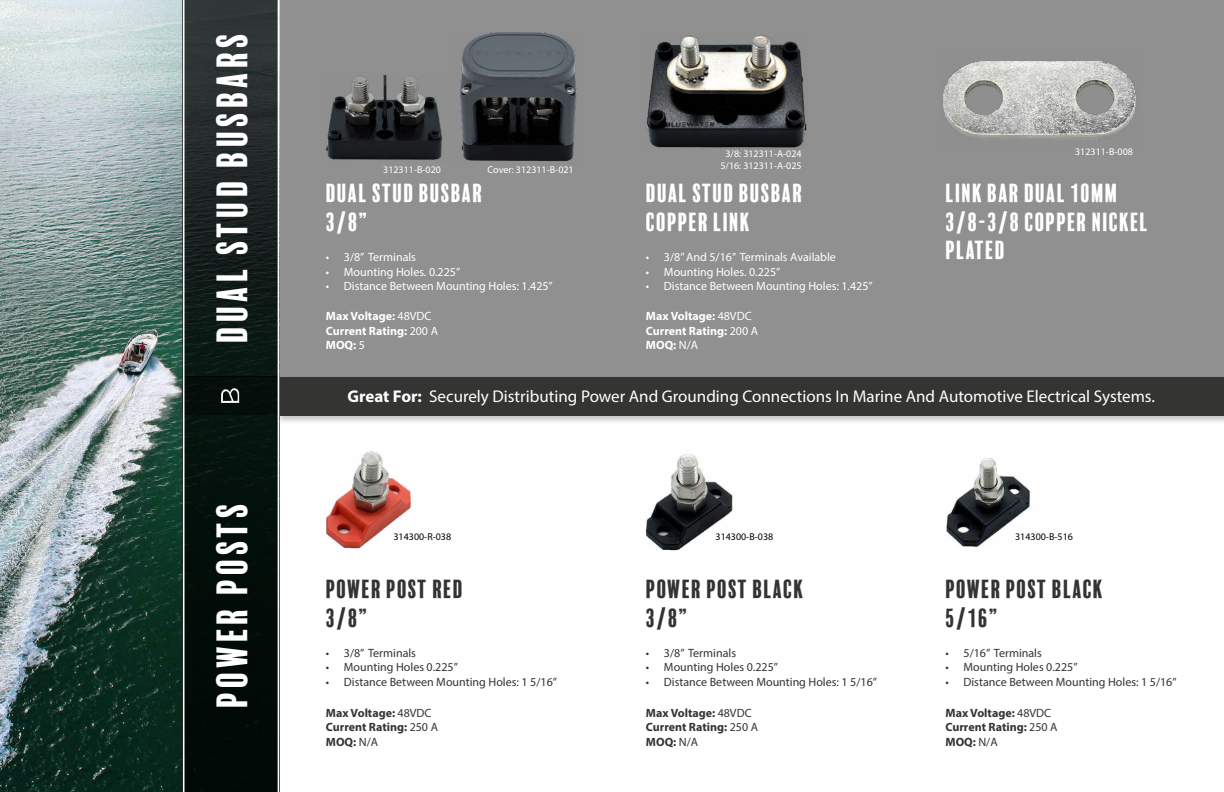
<style>
.page{position:relative;width:1224px;height:792px;background:#fff}
.page>*{position:absolute;margin:0;border:0;box-sizing:border-box;transform-origin:0 0}
.t1{font:40px "Balboa Plus Fill";letter-spacing:.05em;color:#fff}
.t2{font:24px/28.8px "Balboa Plus Fill";color:#fff}
.t3{font:24px/28.8px "Balboa Plus Fill";color:#343333}
.t4{font:17px "Myriad Pro";color:#fff}
.t5{font:12px "Myriad Pro";color:#343333}
.t6{font:12px "Myriad Pro";color:#fff}
.t7{font:700 12px/14.4px "Myriad Pro";color:#343333}
.t8{font:700 12px/14.4px "Myriad Pro";color:#fff}
.t9{font:10px/11.8px "Myriad Pro";color:#fff;text-align:center}
.t10{font:10px "Myriad Pro";color:#000}
.s1{font-weight:400}
.s2{font-weight:700}
</style>
<div class="page">
<div style="left:279px;top:0;width:945px;height:396px;background:#919091"></div>
<img style="left:0;top:0;width:183px;height:792px">
<svg style="left:185px;top:0;width:93px;height:377px;background:#1e2625"></svg>
<div style="left:183px;top:415px;width:96px;height:377px;background:#020d08"></div>
<div style="left:183px;top:377px;width:96px;height:38px;background:#040e0a"></div>
<div style="left:275px;top:375px;width:949px;height:50px;background:#000;opacity:.25"></div>
<div style="left:279px;top:377px;width:945px;height:38px;background:#343433"></div>
<img style="left:646px;top:35px;width:161px;height:113px">
<img style="left:326px;top:75px;width:116px;height:85px">
<img style="left:460px;top:32px;width:117px;height:129px">
<img style="left:946px;top:458px;width:85px;height:89px">
<img style="left:646px;top:454px;width:87px;height:96px">
<img style="left:326px;top:451px;width:85px;height:98px">
<svg style="left:183px;top:0;width:2px;height:792px"></svg>
<svg style="left:278px;top:375px;width:1px;height:417px"></svg>
<img style="left:222px;top:388px;width:18px;height:15px">
<img style="left:943px;top:61px;width:193px;height:79px">
<h1 class="t1" style="left:210px;top:343px;width:313px;rotate:-90deg">DUAL STUD BUSBARS</h1>
<h1 class="t1" style="left:210px;top:708px;width:208px;rotate:-90deg">POWER POSTS</h1>
<p class="t9" style="left:383px;top:164px;width:59px">312311-B-020</p>
<p class="t9" style="left:488px;top:163px;width:88px">Cover: 312311-B-021</p>
<h2 class="t2" style="left:326px;top:179px;width:159px">DUAL STUD BUSBAR<br>3/8”</h2>
<p class="t6" style="left:326px;top:250px;width:92px">• 3/8” Terminals</p>
<p class="t6" style="left:326px;top:264px;width:136px">• Mounting Holes. 0.225”</p>
<p class="t6" style="left:326px;top:279px;width:229px">• Distance Between Mounting Holes: 1.425”</p>
<p class="t8" style="left:326px;top:309px;width:114px">Max Voltage: <span class="s1">48VDC<br></span>Current Rating: <span class="s1">200 A<br></span>MOQ: <span class="s1">5</span></p>
<p class="t9" style="left:720px;top:148px;width:83px">3/8: 312311-A-024<br>5/16: 312311-A-025</p>
<h2 class="t2" style="left:646px;top:179px;width:159px">DUAL STUD BUSBAR<br>COPPER LINK</h2>
<p class="t6" style="left:646px;top:250px;width:192px">• 3/8” And 5/16” Terminals Available</p>
<p class="t6" style="left:646px;top:264px;width:136px">• Mounting Holes. 0.225”</p>
<p class="t6" style="left:646px;top:279px;width:228px">• Distance Between Mounting Holes: 1.425”</p>
<p class="t8" style="left:646px;top:309px;width:114px">Max Voltage: <span class="s1">48VDC<br></span>Current Rating: <span class="s1">200 A<br></span>MOQ: <span class="s1">N/A</span></p>
<p class="t9" style="left:1075px;top:145px;width:59px">312311-B-008</p>
<h2 class="t2" style="left:946px;top:179px;width:205px">LINK BAR DUAL 10MM<br>3/8-3/8 COPPER NICKEL<br>PLATED</h2>
<h3 class="t4" style="left:347px;top:386px;width:809px"><span class="s2">Great For:</span> Securely Distributing Power And Grounding Connections In Marine And Automotive Electrical Systems.</h3>
<p class="t10" style="left:393px;top:530px;width:59px">314300-R-038</p>
<p class="t10" style="left:716px;top:530px;width:59px">314300-B-038</p>
<p class="t10" style="left:1015px;top:530px;width:59px">314300-B-516</p>
<h2 class="t3" style="left:326px;top:575px;width:139px">POWER POST RED<br>3/8”</h2>
<p class="t5" style="left:326px;top:646px;width:92px">• 3/8” Terminals</p>
<p class="t5" style="left:326px;top:660px;width:134px">• Mounting Holes 0.225”</p>
<p class="t5" style="left:326px;top:674px;width:233px">• Distance Between Mounting Holes: 1 5/16”</p>
<p class="t7" style="left:326px;top:705px;width:114px">Max Voltage: <span class="s1">48VDC<br></span>Current Rating: <span class="s1">250 A<br></span>MOQ: <span class="s1">N/A</span></p>
<h2 class="t3" style="left:646px;top:575px;width:160px">POWER POST BLACK<br>3/8”</h2>
<p class="t5" style="left:646px;top:646px;width:92px">• 3/8” Terminals</p>
<p class="t5" style="left:646px;top:660px;width:134px">• Mounting Holes 0.225”</p>
<p class="t5" style="left:646px;top:674px;width:233px">• Distance Between Mounting Holes: 1 5/16”</p>
<p class="t7" style="left:646px;top:705px;width:114px">Max Voltage: <span class="s1">48VDC<br></span>Current Rating: <span class="s1">250 A<br></span>MOQ: <span class="s1">N/A</span></p>
<h2 class="t3" style="left:946px;top:575px;width:160px">POWER POST BLACK<br>5/16”</h2>
<p class="t5" style="left:946px;top:646px;width:98px">• 5/16” Terminals</p>
<p class="t5" style="left:946px;top:660px;width:134px">• Mounting Holes 0.225”</p>
<p class="t5" style="left:946px;top:674px;width:233px">• Distance Between Mounting Holes: 1 5/16”</p>
<p class="t7" style="left:946px;top:705px;width:114px">Max Voltage: <span class="s1">48VDC<br></span>Current Rating: <span class="s1">250 A<br></span>MOQ: <span class="s1">N/A</span></p>
</div>
